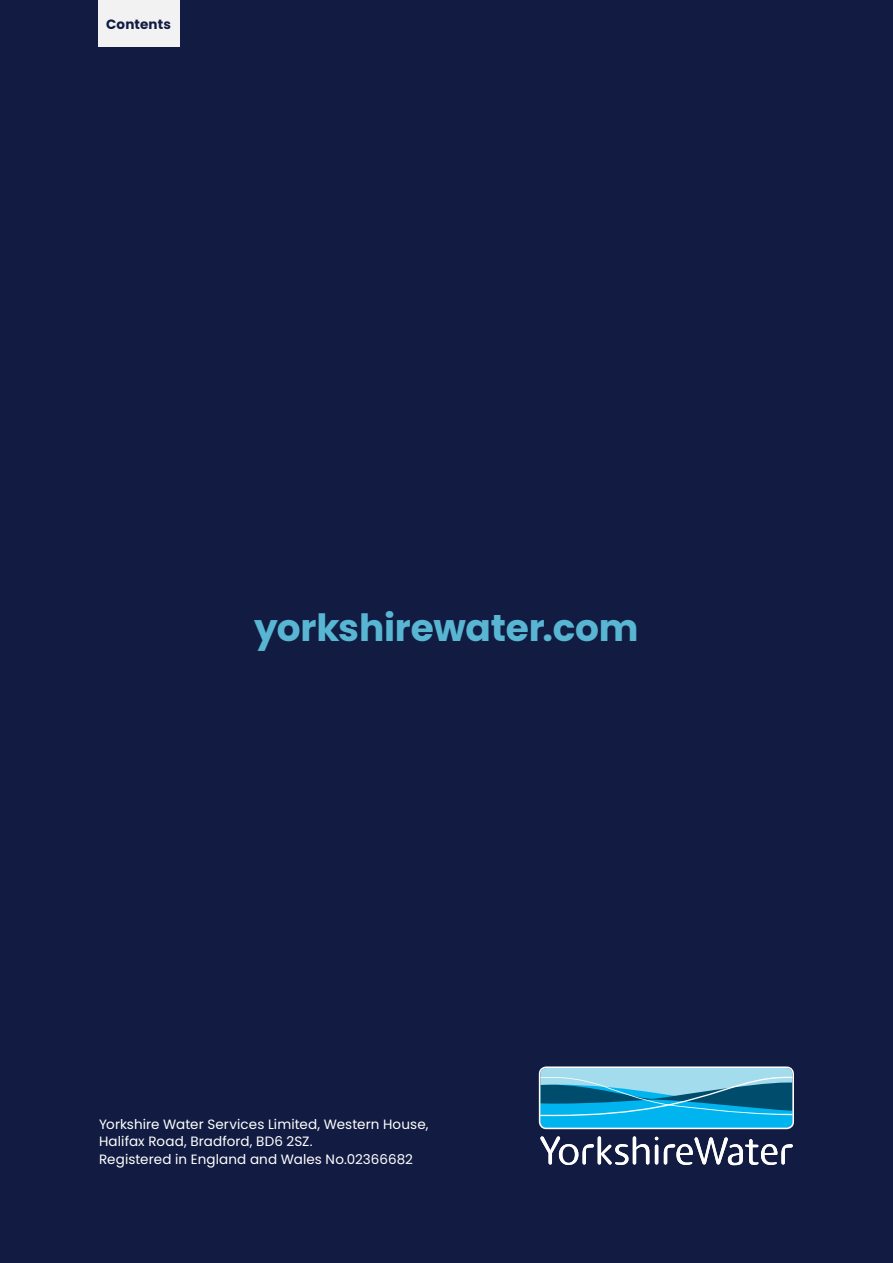
<style>
.page{position:relative;width:893px;height:1263px;background:#121c42}
.page>*{position:absolute;margin:0;border:0;box-sizing:border-box;transform-origin:0 0}
.t1{font:700 37.5px "Poppins";letter-spacing:-.005em;color:#58b6d2}
.t2{font:13.5px/17.5px "Poppins";letter-spacing:.01em;color:#fff}
.t3{font:700 13.5px "Poppins";letter-spacing:.01em;color:#121c42}
</style>
<div class="page">
<hr style="left:655px;top:1145px;width:3px;height:19px;background:#fff;border-radius:2px">
<svg style="left:540px;top:1136px;width:109px;height:29px"></svg>
<svg style="left:664px;top:1137px;width:129px;height:28px"></svg>
<svg style="left:539px;top:1066px;width:255px;height:63px;background:#48afd1"></svg>
<div style="left:98px;top:0;width:81px;height:46px;background:#f2f2f2"></div>
<p class="t3" style="left:106px;top:17px;width:66px">Contents</p>
<h1 class="t1" style="left:254px;top:606px;width:386px">yorkshirewater.com</h1>
<p class="t2" style="left:99px;top:1115px;width:331px">Yorkshire Water Services Limited, Western House,<br>Halifax Road, Bradford, BD6 2SZ.<br>Registered in England and Wales No.02366682</p>
</div>
